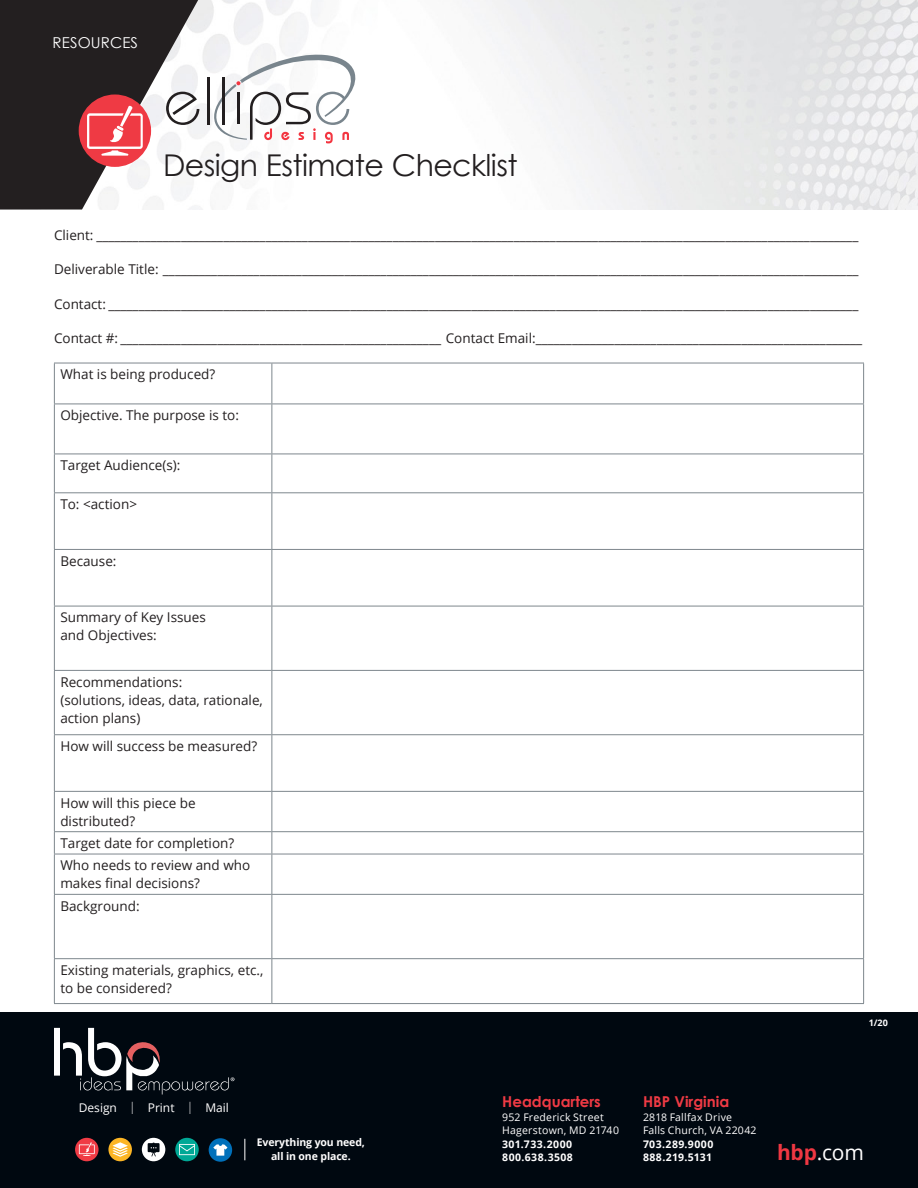
<style>
.page{position:relative;width:918px;height:1188px;background:#fff}
.page>*{position:absolute;margin:0;border:0;box-sizing:border-box;transform-origin:0 0}
.t1{font:30px "Century Gothic";letter-spacing:-.02em;color:#231f20}
.t2{font:21px "Open Sans";color:#fff}
.HBP_Location{font:700 15px "Century Gothic";color:#ef3a44}
.Head_2{font:15px "Century Gothic";letter-spacing:.01em;color:#fff}
.t3{font:13.5px/18px "Open Sans";color:#231f20}
.t4{font:12px "Open Sans";color:#fff}
.HBP_Location_text{font:10.5px "Open Sans";letter-spacing:.02em;color:#fff}
.HBP_Location_text-2{font:700 10.5px/13.5px "Open Sans";letter-spacing:.005em;color:#fff;text-align:center}
.HBP_Location_text-3{font:700 10.5px/13.5px "Open Sans";letter-spacing:.045em;color:#fff}
.HBP_Location_text-4{font:700 10.5px/13.5px "Open Sans";letter-spacing:.035em;color:#fff}
.t5{font:700 9px "Open Sans";color:#fff}
.s1{font-weight:300}
.s2{font-weight:700;color:#ef3742}
</style>
<div class="page">
<img style="left:199px;top:0;width:719px;height:210px">
<div style="left:0;top:1012px;width:918px;height:176px;background:#000810"></div>
<svg style="left:245px;top:1139px;width:1px;height:21px"></svg>
<svg style="left:75px;top:1138px;width:24px;height:23px"></svg>
<svg style="left:79px;top:1142px;width:16px;height:14px"></svg>
<div style="left:108px;top:1138px;width:24px;height:23px;background:#fcb524;border-radius:50%"></div>
<svg style="left:112px;top:1142px;width:16px;height:15px"></svg>
<div style="left:142px;top:1138px;width:23px;height:23px;background:#fff;border-radius:50%"></div>
<svg style="left:148px;top:1143px;width:12px;height:14px"></svg>
<div style="left:175px;top:1138px;width:24px;height:23px;background:#00a896;border-radius:50%"></div>
<svg style="left:179px;top:1144px;width:16px;height:11px"></svg>
<div style="left:209px;top:1138px;width:23px;height:24px;background:#0070ba;border-radius:50%"></div>
<svg style="left:213px;top:1144px;width:15px;height:12px"></svg>
<svg style="left:54px;top:1028px;width:180px;height:66px"></svg>
<svg style="left:0;top:0;width:199px;height:210px"></svg>
<hr style="left:207px;top:77px;width:3px;height:47px;background:#231f20">
<svg style="left:212px;top:55px;width:143px;height:88px"></svg>
<hr style="left:54px;top:363px;width:218px;height:1px;background:#7e878d">
<hr style="left:54px;top:363px;width:1px;height:41px;background:#7e878d">
<hr style="left:272px;top:363px;width:592px;height:1px;background:#7e878d">
<hr style="left:271px;top:363px;width:1px;height:41px;background:#7e878d">
<hr style="left:863px;top:363px;width:1px;height:41px;background:#7e878d">
<hr style="left:54px;top:404px;width:218px;height:1px;background:#7e878d">
<hr style="left:54px;top:404px;width:1px;height:50px;background:#7e878d">
<hr style="left:272px;top:404px;width:592px;height:1px;background:#7e878d">
<hr style="left:271px;top:404px;width:1px;height:50px;background:#7e878d">
<hr style="left:863px;top:404px;width:1px;height:50px;background:#7e878d">
<hr style="left:54px;top:454px;width:218px;height:1px;background:#7e878d">
<hr style="left:54px;top:454px;width:1px;height:38px;background:#7e878d">
<hr style="left:272px;top:454px;width:592px;height:1px;background:#7e878d">
<hr style="left:271px;top:454px;width:1px;height:38px;background:#7e878d">
<hr style="left:863px;top:454px;width:1px;height:38px;background:#7e878d">
<hr style="left:54px;top:492px;width:218px;height:1px;background:#7e878d">
<hr style="left:54px;top:493px;width:1px;height:56px;background:#7e878d">
<hr style="left:272px;top:492px;width:592px;height:1px;background:#7e878d">
<hr style="left:271px;top:493px;width:1px;height:56px;background:#7e878d">
<hr style="left:863px;top:493px;width:1px;height:56px;background:#7e878d">
<hr style="left:54px;top:549px;width:218px;height:1px;background:#7e878d">
<hr style="left:54px;top:550px;width:1px;height:56px;background:#7e878d">
<hr style="left:272px;top:549px;width:592px;height:1px;background:#7e878d">
<hr style="left:271px;top:550px;width:1px;height:56px;background:#7e878d">
<hr style="left:863px;top:550px;width:1px;height:56px;background:#7e878d">
<hr style="left:54px;top:606px;width:218px;height:1px;background:#7e878d">
<hr style="left:54px;top:606px;width:1px;height:64px;background:#7e878d">
<hr style="left:272px;top:606px;width:592px;height:1px;background:#7e878d">
<hr style="left:271px;top:606px;width:1px;height:64px;background:#7e878d">
<hr style="left:863px;top:606px;width:1px;height:64px;background:#7e878d">
<hr style="left:54px;top:670px;width:218px;height:1px;background:#7e878d">
<hr style="left:54px;top:671px;width:1px;height:63px;background:#7e878d">
<hr style="left:272px;top:670px;width:592px;height:1px;background:#7e878d">
<hr style="left:271px;top:671px;width:1px;height:63px;background:#7e878d">
<hr style="left:863px;top:671px;width:1px;height:63px;background:#7e878d">
<hr style="left:54px;top:734px;width:218px;height:1px;background:#7e878d">
<hr style="left:54px;top:735px;width:1px;height:56px;background:#7e878d">
<hr style="left:272px;top:734px;width:592px;height:1px;background:#7e878d">
<hr style="left:271px;top:735px;width:1px;height:56px;background:#7e878d">
<hr style="left:863px;top:735px;width:1px;height:56px;background:#7e878d">
<hr style="left:54px;top:791px;width:218px;height:1px;background:#7e878d">
<hr style="left:54px;top:792px;width:1px;height:39px;background:#7e878d">
<hr style="left:272px;top:791px;width:592px;height:1px;background:#7e878d">
<hr style="left:271px;top:792px;width:1px;height:39px;background:#7e878d">
<hr style="left:863px;top:792px;width:1px;height:39px;background:#7e878d">
<hr style="left:54px;top:831px;width:218px;height:1px;background:#7e878d">
<svg style="left:54px;top:832px;width:1px;height:22px"></svg>
<hr style="left:272px;top:831px;width:592px;height:1px;background:#7e878d">
<svg style="left:271px;top:832px;width:1px;height:22px"></svg>
<svg style="left:863px;top:832px;width:1px;height:22px"></svg>
<hr style="left:54px;top:854px;width:218px;height:1px;background:#7e878d">
<hr style="left:54px;top:854px;width:1px;height:40px;background:#7e878d">
<hr style="left:272px;top:854px;width:592px;height:1px;background:#7e878d">
<hr style="left:271px;top:854px;width:1px;height:40px;background:#7e878d">
<hr style="left:863px;top:854px;width:1px;height:40px;background:#7e878d">
<hr style="left:54px;top:894px;width:218px;height:1px;background:#7e878d">
<hr style="left:54px;top:895px;width:1px;height:63px;background:#7e878d">
<hr style="left:272px;top:894px;width:592px;height:1px;background:#7e878d">
<hr style="left:271px;top:895px;width:1px;height:63px;background:#7e878d">
<hr style="left:863px;top:895px;width:1px;height:63px;background:#7e878d">
<hr style="left:54px;top:958px;width:218px;height:1px;background:#7e878d">
<hr style="left:54px;top:959px;width:1px;height:44px;background:#7e878d">
<hr style="left:272px;top:958px;width:592px;height:1px;background:#7e878d">
<hr style="left:271px;top:959px;width:1px;height:44px;background:#7e878d">
<hr style="left:863px;top:959px;width:1px;height:44px;background:#7e878d">
<hr style="left:54px;top:1003px;width:218px;height:1px;background:#7e878d">
<hr style="left:272px;top:1003px;width:592px;height:1px;background:#7e878d">
<p class="Head_2" style="left:53px;top:33px;width:87px">RESOURCES</p>
<p class="t1" style="left:163px;top:147px;width:356px">Design Estimate Checklist</p>
<p class="t3" style="left:54px;top:225px;width:806px">Client: ______________________________________________________________________________________________________________________________</p>
<p class="t3" style="left:54px;top:260px;width:806px">Deliverable Title: ___________________________________________________________________________________________________________________</p>
<p class="t3" style="left:54px;top:294px;width:806px">Contact: ____________________________________________________________________________________________________________________________</p>
<p class="t3" style="left:54px;top:329px;width:810px">Contact #: _____________________________________________________ Contact Email:______________________________________________________</p>
<p class="t3" style="left:60px;top:365px;width:156px">What is being produced?</p>
<p class="t3" style="left:60px;top:406px;width:180px">Objective. The purpose is to:</p>
<p class="t3" style="left:60px;top:456px;width:122px">Target Audience(s):</p>
<p class="t3" style="left:60px;top:495px;width:78px">To: &lt;action&gt;</p>
<p class="t3" style="left:60px;top:552px;width:58px">Because:</p>
<p class="t3" style="left:60px;top:608px;width:147px">Summary of Key Issues and Objectives:</p>
<p class="t3" style="left:60px;top:672px;width:204px">Recommendations:<br>(solutions, ideas, data, rationale, action plans)</p>
<p class="t3" style="left:60px;top:737px;width:198px">How will success be measured?</p>
<p class="t3" style="left:60px;top:793px;width:137px">How will this piece be distributed?</p>
<p class="t3" style="left:60px;top:834px;width:175px">Target date for completion?</p>
<p class="t3" style="left:60px;top:856px;width:191px">Who needs to review and who makes final decisions?</p>
<p class="t3" style="left:60px;top:896px;width:81px">Background:</p>
<p class="t3" style="left:60px;top:961px;width:205px">Existing materials, graphics, etc., to be considered?</p>
<p class="t4" style="left:79px;top:1099px;width:152px">Design <span class="s1">|</span> Print <span class="s1">|</span> Mail</p>
<p class="HBP_Location_text-2" style="left:257px;top:1135px;width:110px">Everything you need, all in one place.</p>
<p class="t5" style="left:869px;top:1017px;width:21px">1/20</p>
<p class="HBP_Location" style="left:502px;top:1092px;width:100px">Headquarters</p>
<p class="HBP_Location_text" style="left:502px;top:1110px;width:103px">952 Frederick Street</p>
<p class="HBP_Location_text" style="left:502px;top:1123px;width:118px">Hagerstown, MD 21740</p>
<p class="HBP_Location_text-3" style="left:502px;top:1137px;width:72px">301.733.2000<br>800.638.3508</p>
<p class="HBP_Location" style="left:643px;top:1092px;width:88px">HBP Virginia</p>
<p class="HBP_Location_text" style="left:643px;top:1110px;width:91px">2818 Fallfax Drive</p>
<p class="HBP_Location_text" style="left:643px;top:1123px;width:115px">Falls Church, VA 22042</p>
<p class="HBP_Location_text-4" style="left:643px;top:1137px;width:72px">703.289.9000<br>888.219.5131</p>
<p class="t2" style="left:777px;top:1138px;width:88px"><span class="s2">hbp</span>.com</p>
</div>
